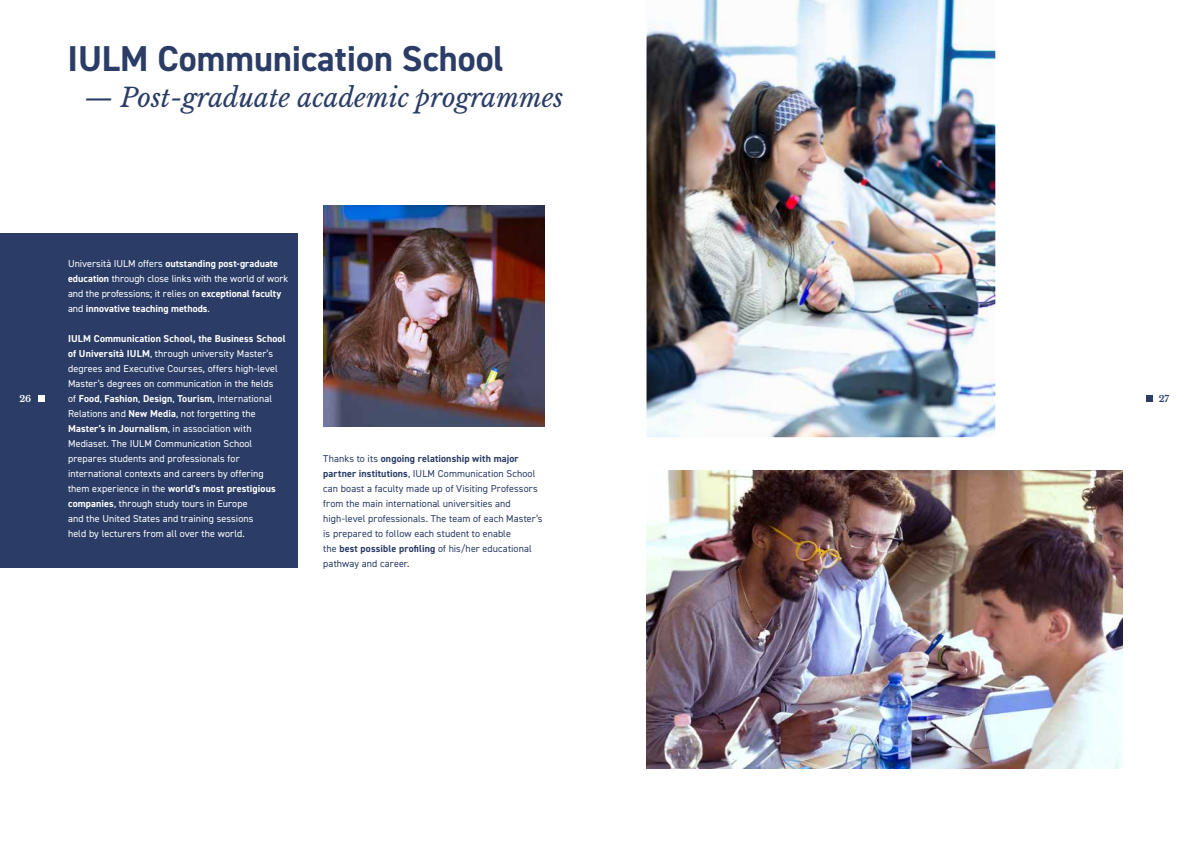
<style>
.page{position:relative;width:1191px;height:842px;background:#fff}
.page>*{position:absolute;margin:0;border:0;box-sizing:border-box;transform-origin:0 0}
.t1{font:700 36px "DIN2014";color:#2b3d66}
.t2{font:italic 26px "Libre Baskerville";color:#2b3d66}
.t3{font:10px/15px "DIN2014";letter-spacing:.01em;color:#fff}
.t4{font:10px/15px "DIN2014";letter-spacing:.01em;color:#2b3d66}
.t5{font:700 9px "Libre Baskerville";color:#fff}
.t6{font:700 9px "Libre Baskerville";color:#2b3d66}
.s1{font-weight:700}
</style>
<div class="page">
<div style="left:0;top:234px;width:298px;height:334px;background:#2b3d66"></div>
<img style="left:646px;top:0;width:349px;height:437px">
<img style="left:323px;top:205px;width:221px;height:222px">
<img style="left:646px;top:470px;width:477px;height:298px">
<svg style="left:1146px;top:396px;width:6px;height:6px"></svg>
<div style="left:38px;top:396px;width:7px;height:6px;background:#fff"></div>
<h1 class="t1" style="left:67px;top:35px;width:438px">IULM Communication School</h1>
<h2 class="t2" style="left:84px;top:82px;width:480px">— Post-graduate academic programmes</h2>
<p class="t3" style="left:68px;top:256px;width:222px">Università IULM offers <span class="s1">outstanding post-graduate education</span> through close links with the world of work and the professions; it relies on <span class="s1">exceptional faculty </span>and <span class="s1">innovative teaching methods</span>.</p>
<p class="t3" style="left:68px;top:331px;width:219px"><span class="s1">IULM Communication School, the Business School of Università IULM</span>, through university Master’s degrees and Executive Courses, offers high-level Master’s degrees on communication in the fields<br>of <span class="s1">Food</span>, <span class="s1">Fashion</span>, <span class="s1">Design</span>, <span class="s1">Tourism</span>, International Relations and <span class="s1">New Media</span>, not forgetting the <span class="s1">Master’s in Journalism</span>, in association with Mediaset. The IULM Communication School prepares students and professionals for international contexts and careers by offering them experience in the <span class="s1">world’s most prestigious companies</span>, through study tours in Europe<br>and the United States and training sessions<br>held by lecturers from all over the world.</p>
<p class="t5" style="left:19px;top:393px;width:13px">26</p>
<p class="t6" style="left:1158px;top:393px;width:12px">27</p>
<p class="t4" style="left:323px;top:451px;width:221px">Thanks to its <span class="s1">ongoing relationship with major partner institutions</span>, IULM Communication School can boast a faculty made up of Visiting Professors from the main international universities and high-level professionals. The team of each Master’s is prepared to follow each student to enable<br>the <span class="s1">best possible profiling</span> of his/her educational pathway and career.</p>
</div>
